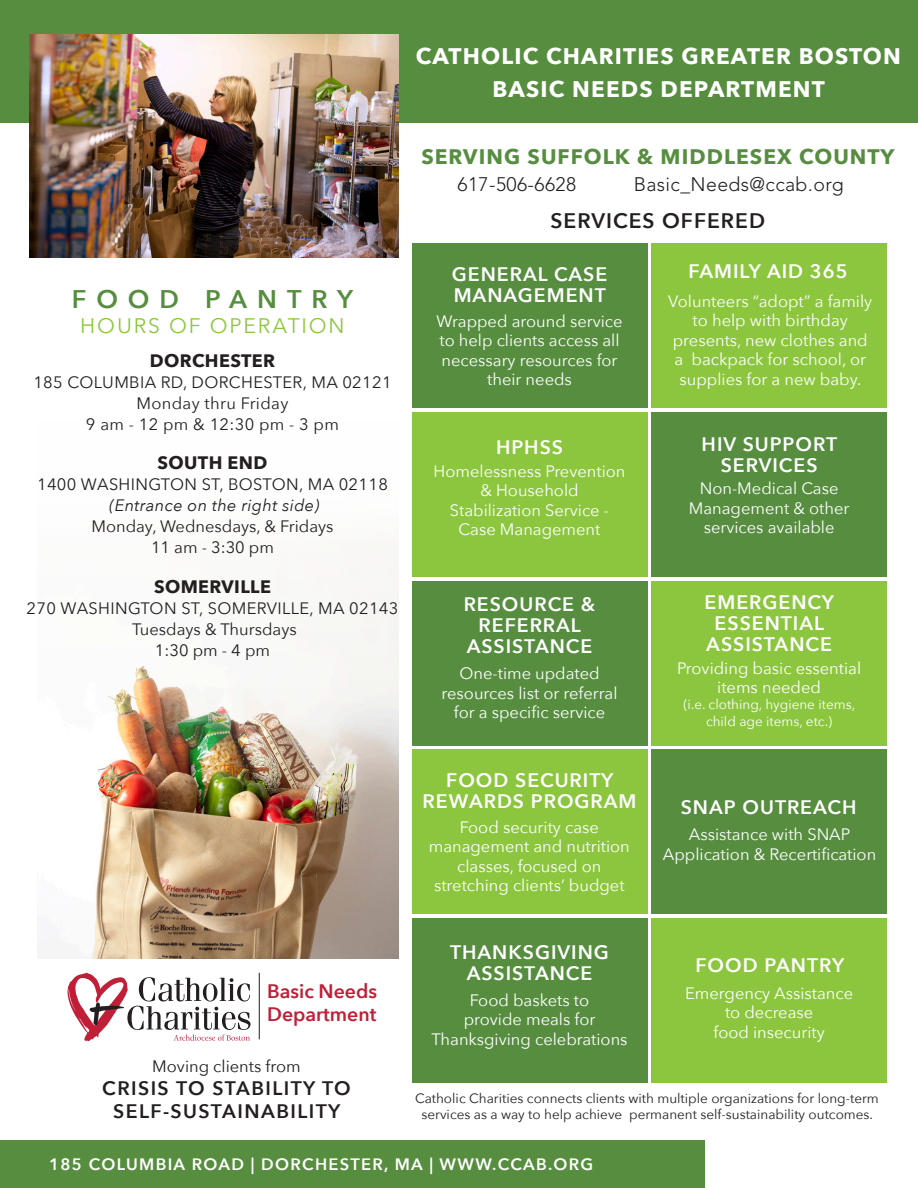
<style>
.page{position:relative;width:918px;height:1188px;background:#fff}
.page>*{position:absolute;margin:0;border:0;box-sizing:border-box;transform-origin:0 0}
.t1{font:600 25.5px "Avenir Next";letter-spacing:.39em;color:#568d3f}
.t2{font:700 22.5px "Avenir Next";letter-spacing:.05em;color:#fff}
.t3{font:700 21px "Avenir Next";letter-spacing:.05em;color:#568d3f}
.t4{font:21px "Avenir Next";letter-spacing:.09em;color:#8bc63e}
.t5{font:600 21px "Avenir Next";letter-spacing:.05em;color:#231f20}
.t6{font:600 19.5px/21px "Avenir Next";letter-spacing:.05em;color:#fff;text-align:center}
.t7{font:600 19.5px "Avenir Next";letter-spacing:.075em;color:#231f20}
.t8{font:300 19.5px "Avenir LT Std";letter-spacing:.02em;color:#231f20}
.t9{font:600 19.5px "Avenir Next";color:#c11e37}
.t10{font:700 18px "Avenir Next";letter-spacing:.02em;color:#231f20}
.t11{font:16.5px/19.5px "Avenir Next";color:#fff;text-align:center}
.t12{font:16.5px "Avenir Next";letter-spacing:.02em;color:#231f20}
.t13{font:16.5px "Avenir Next";color:#231f20}
.t14{font:600 16.5px "Avenir Next";letter-spacing:.08em;color:#fff}
.t15{font:italic 16.5px "Avenir Next";letter-spacing:.02em;color:#231f20}
.t16{font:13.5px/16.2px "Avenir Next";color:#231f20;text-align:center}
.t17{font:13.5px "Avenir Next";color:#fff}
</style>
<div class="page">
<div style="left:0;top:0;width:918px;height:122px;background:#568d3f"></div>
<img style="left:37px;top:546px;width:362px;height:413px">
<img style="left:29px;top:34px;width:370px;height:223px">
<div style="left:0;top:1141px;width:705px;height:47px;background:#568d3f"></div>
<svg style="left:67px;top:973px;width:184px;height:68px"></svg>
<hr style="left:259px;top:973px;width:1px;height:66px;background:#231f20">
<div style="left:412px;top:244px;width:235px;height:164px;background:#568d3f"></div>
<div style="left:412px;top:412px;width:235px;height:165px;background:#8bc63e"></div>
<div style="left:412px;top:581px;width:235px;height:164px;background:#568d3f"></div>
<div style="left:412px;top:750px;width:235px;height:164px;background:#8bc63e"></div>
<div style="left:652px;top:244px;width:235px;height:164px;background:#8bc63e"></div>
<div style="left:652px;top:412px;width:235px;height:165px;background:#568d3f"></div>
<div style="left:652px;top:581px;width:235px;height:164px;background:#8bc63e"></div>
<div style="left:652px;top:750px;width:235px;height:164px;background:#568d3f"></div>
<div style="left:412px;top:918px;width:235px;height:164px;background:#568d3f"></div>
<div style="left:652px;top:918px;width:235px;height:164px;background:#8bc63e"></div>
<p class="t2" style="left:416px;top:37px;width:486px">CATHOLIC CHARITIES GREATER BOSTON</p>
<p class="t2" style="left:492px;top:70px;width:334px">BASIC NEEDS DEPARTMENT</p>
<p class="t3" style="left:421px;top:139px;width:475px">SERVING SUFFOLK &amp; MIDDLESEX COUNTY</p>
<p class="t8" style="left:458px;top:172px;width:120px">617-506-6628</p>
<p class="t8" style="left:634px;top:172px;width:212px">Basic_Needs@ccab.org</p>
<p class="t5" style="left:550px;top:202px;width:216px">SERVICES OFFERED</p>
<p class="t6" style="left:688px;top:261px;width:161px">FAMILY AID 365</p>
<p class="t6" style="left:452px;top:263px;width:157px">GENERAL CASE</p>
<p class="t6" style="left:454px;top:284px;width:154px">MANAGEMENT</p>
<p class="t1" style="left:72px;top:277px;width:283px">FOOD PANTRY</p>
<p class="t4" style="left:80px;top:308px;width:266px">HOURS OF OPERATION</p>
<p class="t6" style="left:690px;top:316px;width:161px">FAMILY AID 365</p>
<p class="t11" style="left:668px;top:291px;width:205px">Volunteers “adopt” a family to help with birthday presents, new clothes and a backpack for school, or supplies for a new baby.</p>
<p class="t11" style="left:436px;top:310px;width:188px">Wrapped around service to help clients access all necessary resources for their needs</p>
<p class="t10" style="left:150px;top:345px;width:127px">DORCHESTER</p>
<p class="t12" style="left:33px;top:368px;width:360px">185 COLUMBIA RD, DORCHESTER, MA 02121</p>
<p class="t12" style="left:137px;top:389px;width:153px">Monday thru Friday</p>
<p class="t12" style="left:86px;top:410px;width:255px">9 am - 12 pm &amp; 12:30 pm - 3 pm</p>
<p class="t10" style="left:158px;top:447px;width:111px">SOUTH END</p>
<p class="t12" style="left:37px;top:471px;width:352px">1400 WASHINGTON ST, BOSTON, MA 02118</p>
<p class="t15" style="left:110px;top:491px;width:212px">(Entrance on the right side)</p>
<p class="t13" style="left:91px;top:513px;width:244px">Monday, Wednesdays, &amp; Fridays</p>
<p class="t12" style="left:151px;top:534px;width:125px">11 am - 3:30 pm</p>
<p class="t10" style="left:154px;top:571px;width:118px">SOMERVILLE</p>
<p class="t12" style="left:27px;top:594px;width:373px">270 WASHINGTON ST, SOMERVILLE, MA 02143</p>
<p class="t13" style="left:132px;top:615px;width:166px">Tuesdays &amp; Thursdays</p>
<p class="t12" style="left:155px;top:636px;width:117px">1:30 pm - 4 pm</p>
<p class="t6" style="left:702px;top:433px;width:137px">HIV SUPPORT<br>SERVICES</p>
<p class="t11" style="left:689px;top:478px;width:162px">Non-Medical Case<br>Management &amp; other services available</p>
<p class="t6" style="left:496px;top:436px;width:69px">HPHSS</p>
<p class="t11" style="left:434px;top:461px;width:193px">Homelessness Prevention</p>
<p class="t11" style="left:480px;top:480px;width:100px">&amp; Household</p>
<p class="t11" style="left:450px;top:500px;width:161px">Stabilization Service -</p>
<p class="t11" style="left:459px;top:519px;width:143px">Case Management</p>
<p class="t6" style="left:705px;top:591px;width:131px">EMERGENCY</p>
<p class="t6" style="left:715px;top:612px;width:111px">ESSENTIAL</p>
<p class="t6" style="left:706px;top:633px;width:127px">ASSISTANCE</p>
<p class="t6" style="left:464px;top:594px;width:133px">RESOURCE &amp;</p>
<p class="t6" style="left:479px;top:615px;width:104px">REFERRAL</p>
<p class="t6" style="left:467px;top:636px;width:127px">ASSISTANCE</p>
<p class="t11" style="left:677px;top:658px;width:186px">Providing basic essential items needed</p>
<p class="t17" style="left:683px;top:693px;width:173px">(i.e. clothing, hygiene items,</p>
<p class="t17" style="left:706px;top:710px;width:128px">child age items, etc.)</p>
<p class="t11" style="left:442px;top:663px;width:178px">One-time updated resources list or referral for a specific service</p>
<p class="t9" style="left:267px;top:974px;width:112px">Basic Needs</p>
<p class="t9" style="left:267px;top:998px;width:111px">Department</p>
<p class="t13" style="left:152px;top:1052px;width:150px">Moving clients from</p>
<p class="t7" style="left:102px;top:1071px;width:250px">CRISIS TO STABILITY TO</p>
<p class="t7" style="left:113px;top:1095px;width:229px">SELF-SUSTAINABILITY</p>
<p class="t6" style="left:446px;top:769px;width:169px">FOOD SECURITY</p>
<p class="t6" style="left:423px;top:790px;width:215px">REWARDS PROGRAM</p>
<p class="t11" style="left:429px;top:817px;width:203px">Food security case management and nutrition classes, focused on stretching clients’ budget</p>
<p class="t6" style="left:450px;top:942px;width:160px">THANKSGIVING</p>
<p class="t6" style="left:467px;top:963px;width:127px">ASSISTANCE</p>
<p class="t11" style="left:470px;top:989px;width:121px">Food baskets to</p>
<p class="t11" style="left:464px;top:1009px;width:133px">provide meals for</p>
<p class="t11" style="left:431px;top:1028px;width:198px">Thanksgiving celebrations</p>
<p class="t6" style="left:681px;top:796px;width:177px">SNAP OUTREACH</p>
<p class="t11" style="left:663px;top:824px;width:215px">Assistance with SNAP<br>Application &amp; Recertification</p>
<p class="t6" style="left:695px;top:954px;width:150px">FOOD PANTRY</p>
<p class="t11" style="left:685px;top:983px;width:169px">Emergency Assistance</p>
<p class="t11" style="left:725px;top:1002px;width:90px">to decrease</p>
<p class="t11" style="left:713px;top:1022px;width:113px">food insecurity</p>
<p class="t16" style="left:415px;top:1089px;width:465px">Catholic Charities connects clients with multiple organizations for long-term services as a way to help achieve permanent self-sustainability outcomes.</p>
<p class="t14" style="left:49px;top:1150px;width:546px">185 COLUMBIA ROAD | DORCHESTER, MA | WWW.CCAB.ORG</p>
</div>
